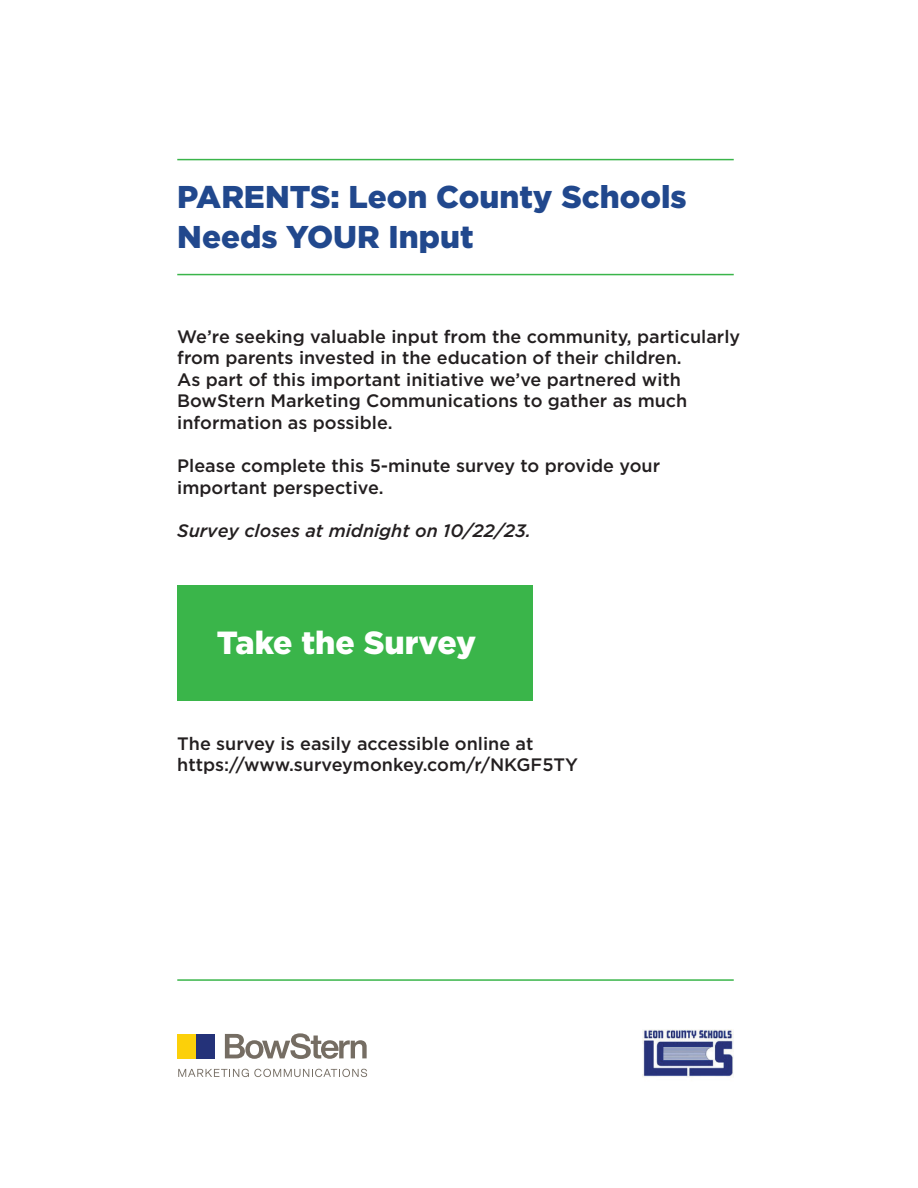
<style>
.page{position:relative;width:918px;height:1188px;background:#fff}
.page>*{position:absolute;margin:0;border:0;box-sizing:border-box;transform-origin:0 0}
.t1{font:900 31.95px "Gotham HTF";color:#fff}
.t2{font:900 31.5px/40.5px "Gotham HTF";color:#21488d}
.t3{font:500 18px/21.6px "Gotham HTF";color:#231f20}
.t4{font:italic 500 18px "Gotham HTF";color:#231f20}
</style>
<div class="page">
<div style="left:177px;top:586px;width:356px;height:115px;background:#3ab54a"></div>
<img style="left:642px;top:1029px;width:92px;height:48px">
<svg style="left:225px;top:1033px;width:142px;height:26px"></svg>
<svg style="left:178px;top:1069px;width:189px;height:8px"></svg>
<div style="left:196px;top:1034px;width:19px;height:24px;background:#243279"></div>
<div style="left:177px;top:1034px;width:19px;height:24px;background:#fcd009"></div>
<hr style="left:177px;top:979px;width:557px;height:2px;background:#3ab54a">
<hr style="left:177px;top:159px;width:557px;height:1px;background:#3ab54a">
<hr style="left:177px;top:274px;width:557px;height:1px;background:#3ab54a">
<h2 class="t2" style="left:177px;top:176px;width:511px">PARENTS: Leon County Schools<br>Needs YOUR Input</h2>
<p class="t3" style="left:177px;top:325px;width:564px">We’re seeking valuable input from the community, particularly from parents invested in the education of their children.<br>As part of this important initiative we’ve partnered with BowStern Marketing Communications to gather as much information as possible.</p>
<p class="t3" style="left:177px;top:455px;width:484px">Please complete this 5-minute survey to provide your important perspective.</p>
<p class="t4" style="left:177px;top:521px;width:355px">Survey closes at midnight on 10/22/23.</p>
<h1 class="t1" style="left:217px;top:625px;width:261px">Take the Survey</h1>
<p class="t3" style="left:177px;top:732px;width:402px">The survey is easily accessible online at https://www.surveymonkey.com/r/NKGF5TY</p>
</div>
